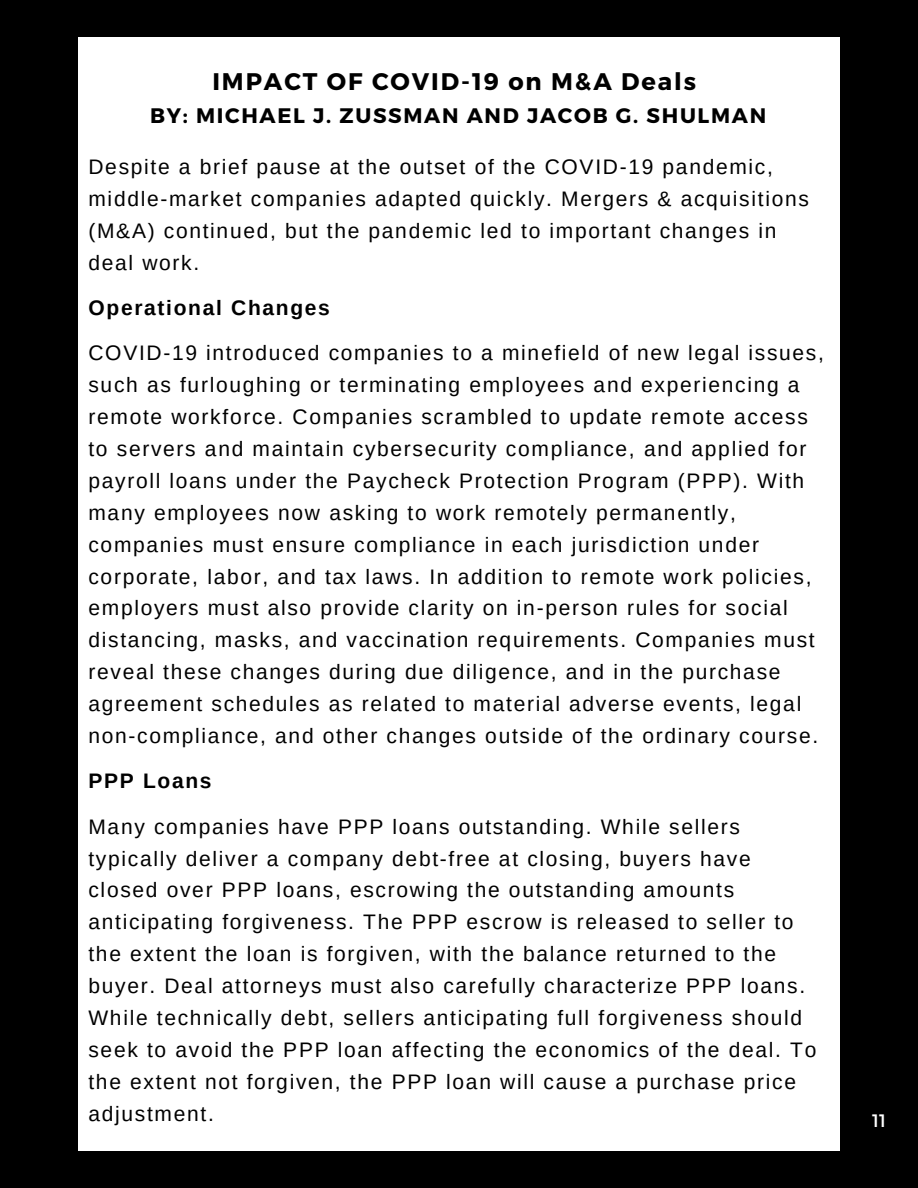
<style>
.page{position:relative;width:918px;height:1188px;background:#000}
.page>*{position:absolute;margin:0;border:0;box-sizing:border-box;transform-origin:0 0}
.t1{font:700 24px "Montserrat";letter-spacing:.08em;color:#000}
.t2{font:21px/31.8px "Arimo";letter-spacing:.08em;color:#000}
.t3{font:700 21px "Montserrat";letter-spacing:.08em;color:#000}
.t4{font:700 21px "Arimo";letter-spacing:.08em;color:#000}
.t5{font:18px "Montserrat";color:#fff}
</style>
<div class="page">
<div style="left:78px;top:37px;width:762px;height:1114px;background:#fff"></div>
<p class="t1" style="left:212px;top:66px;width:485px">IMPACT OF COVID-19 on M&amp;A Deals</p>
<p class="t3" style="left:150px;top:102px;width:618px">BY: MICHAEL J. ZUSSMAN AND JACOB G. SHULMAN</p>
<p class="t2" style="left:88px;top:151px;width:722px">Despite a brief pause at the outset of the COVID-19 pandemic, middle-market companies adapted quickly. Mergers &amp; acquisitions (M&amp;A) continued, but the pandemic led to important changes in deal work.</p>
<p class="t4" style="left:88px;top:296px;width:243px">Operational Changes</p>
<p class="t2" style="left:88px;top:337px;width:737px">COVID-19 introduced companies to a minefield of new legal issues, such as furloughing or terminating employees and experiencing a remote workforce. Companies scrambled to update remote access to servers and maintain cybersecurity compliance, and applied for payroll loans under the Paycheck Protection Program (PPP). With many employees now asking to work remotely permanently, companies must ensure compliance in each jurisdiction under corporate, labor, and tax laws. In addition to remote work policies, employers must also provide clarity on in-person rules for social distancing, masks, and vaccination requirements. Companies must reveal these changes during due diligence, and in the purchase agreement schedules as related to material adverse events, legal non-compliance, and other changes outside of the ordinary course.</p>
<p class="t4" style="left:88px;top:769px;width:125px">PPP Loans</p>
<p class="t2" style="left:88px;top:811px;width:729px">Many companies have PPP loans outstanding. While sellers typically deliver a company debt-free at closing, buyers have closed over PPP loans, escrowing the outstanding amounts anticipating forgiveness. The PPP escrow is released to seller to the extent the loan is forgiven, with the balance returned to the buyer. Deal attorneys must also carefully characterize PPP loans.<br>While technically debt, sellers anticipating full forgiveness should seek to avoid the PPP loan affecting the economics of the deal. To the extent not forgiven, the PPP loan will cause a purchase price adjustment.</p>
<p class="t5" style="left:872px;top:1109px;width:15px">11</p>
</div>
